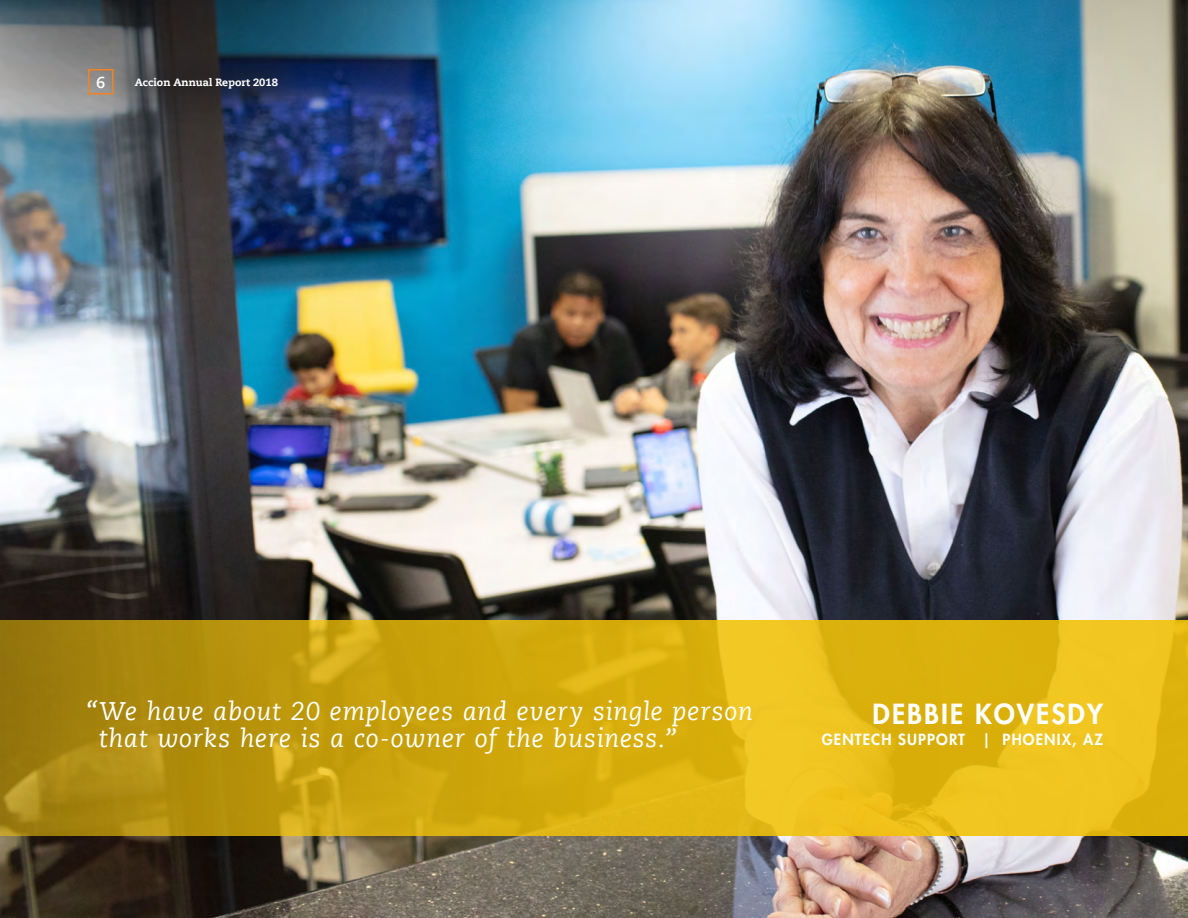
<style>
.page{position:relative;width:1188px;height:918px;background:#fff}
.page>*{position:absolute;margin:0;border:0;box-sizing:border-box;transform-origin:0 0}
.Body_Text_Indent{font:800 27px "Futura Std";letter-spacing:.075em;color:#fff}
.t1{font:italic 25.5px/27px "Caecilia Com 56";letter-spacing:.03em;color:#fff}
.pn{font:700 15.75px "Caecilia Com 75";color:#fff}
.Body_Text_Indent-2{font:800 15px "Futura Std";letter-spacing:.075em;color:#fff}
.pn_2{font:800 10.5px "Caecilia Com 85";color:#fff}
</style>
<div class="page">
<img style="left:0;top:0;width:1188px;height:918px">
<svg style="left:0;top:620px;width:1188px;height:216px;background:#d1a811"></svg>
<svg style="left:100px;top:43px;width:213px;height:81px;background:#333d4f"></svg>
<div style="left:88px;top:69px;width:26px;height:25px;border:2px solid #f58220"></div>
<p class="pn" style="left:96px;top:72px;width:11px">6</p>
<p class="pn_2" style="left:135px;top:75px;width:145px">Accion Annual Report 2018</p>
<p class="t1" style="left:99px;top:697px;width:655px;text-indent:-13px">“We have about 20 employees and every single person that works here is a co-owner of the business.”</p>
<p class="Body_Text_Indent" style="left:873px;top:697px;width:232px">DEBBIE KOVESDY</p>
<p class="Body_Text_Indent-2" style="left:822px;top:730px;width:283px">GENTECH SUPPORT | PHOENIX, AZ</p>
</div>
